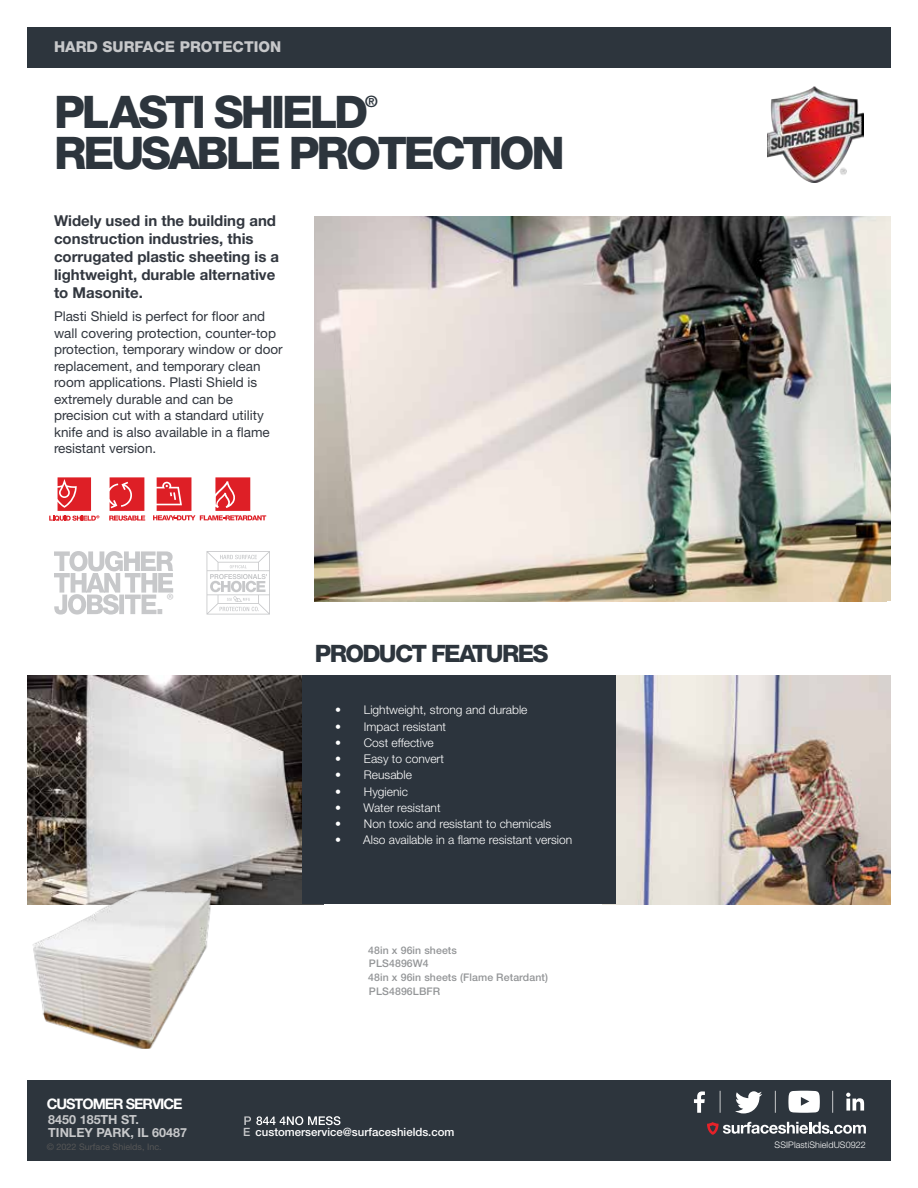
<style>
.page{position:relative;width:918px;height:1188px;background:#fff}
.page>*{position:absolute;margin:0;border:0;box-sizing:border-box;transform-origin:0 0}
.t1{font:800 45px "Helvetica Neue LT Pro";letter-spacing:-.07em;color:#2d353d}
.t2{font:800 24px "Helvetica Neue LT Pro";letter-spacing:-.07em;color:#2d353d}
.t3{font:18px "Myriad Pro";color:#c7c8ca}
.t4{font:700 15.75px "Helvetica Neue LT Pro";color:#2d353d}
.t5{font:700 15px/18px "Helvetica Neue LT Pro";color:#32373f}
.t6{font:800 15px "Helvetica Neue LT Pro";color:#c7c8ca}
.t7{font:700 14.55px "Helvetica Neue LT Pro";letter-spacing:-.07em;color:#fff}
.t8{font:13.5px/16.5px "Helvetica Neue LT Pro";color:#32373f}
.t9{font:700 12.6px/12.6px "Helvetica Neue LT Pro";color:#c7c8ca}
.t10{font:300 12px "Helvetica Neue LT Pro";color:#fff}
.t11{font:500 11.4px "Helvetica Neue LT Pro";color:#fff}
.t12{font:500 10.5px/13.8px "Helvetica Neue LT Pro";letter-spacing:.01em;color:#939597}
.t13{font:9px "Helvetica Neue LT Pro";color:#565656}
.t14{font:300 9px "Helvetica Neue LT Pro";letter-spacing:.01em;color:#fff}
.s1{color:#c7c8ca}
</style>
<div class="page">
<div style="left:27px;top:27px;width:864px;height:41px;background:#2d353d"></div>
<div style="left:27px;top:1080px;width:864px;height:81px;background:#2d353d"></div>
<svg style="left:54px;top:551px;width:119px;height:64px"></svg>
<svg style="left:207px;top:551px;width:63px;height:64px"></svg>
<img style="left:315px;top:217px;width:576px;height:385px">
<img style="left:616px;top:675px;width:275px;height:229px">
<img style="left:27px;top:675px;width:275px;height:229px">
<div style="left:302px;top:675px;width:314px;height:229px;background:#2c343d"></div>
<img style="left:27px;top:888px;width:194px;height:161px">
<svg style="left:244px;top:1116px;width:97px;height:9px"></svg>
<svg style="left:707px;top:1122px;width:159px;height:13px"></svg>
<svg style="left:694px;top:1091px;width:11px;height:22px"></svg>
<svg style="left:846px;top:1093px;width:18px;height:18px"></svg>
<svg style="left:788px;top:1091px;width:32px;height:22px"></svg>
<svg style="left:735px;top:1091px;width:27px;height:22px"></svg>
<svg style="left:720px;top:1091px;width:1px;height:22px"></svg>
<svg style="left:775px;top:1091px;width:1px;height:22px"></svg>
<svg style="left:832px;top:1091px;width:1px;height:22px"></svg>
<img style="left:768px;top:87px;width:96px;height:96px">
<svg style="left:109px;top:477px;width:36px;height:44px;background:#e6595e"></svg>
<svg style="left:153px;top:477px;width:113px;height:43px"></svg>
<svg style="left:49px;top:477px;width:50px;height:44px"></svg>
<p class="t6" style="left:54px;top:38px;width:229px">HARD SURFACE PROTECTION</p>
<h1 class="t1" style="left:54px;top:85px;width:316px">PLASTI SHIELD</h1>
<p class="t4" style="left:365px;top:92px;width:14px">®</p>
<h1 class="t1" style="left:54px;top:126px;width:512px">REUSABLE PROTECTION</h1>
<p class="t5" style="left:54px;top:211px;width:227px">Widely used in the building and construction industries, this corrugated plastic sheeting is a lightweight, durable alternative to Masonite.</p>
<p class="t8" style="left:54px;top:308px;width:230px">Plasti Shield is perfect for floor and wall covering protection, counter-top protection, temporary window or door replacement, and temporary clean room applications. Plasti Shield is extremely durable and can be precision cut with a standard utility knife and is also available in a flame resistant version.</p>
<h3 class="t3" style="left:166px;top:589px;width:9px">®</h3>
<p class="t7" style="left:47px;top:1095px;width:137px">CUSTOMER SERVICE</p>
<p class="t9" style="left:48px;top:1113px;width:140px">8450 185TH ST.<br>TINLEY PARK, IL 60487</p>
<h2 class="t2" style="left:315px;top:639px;width:235px">PRODUCT FEATURES</h2>
<p class="t10" style="left:335px;top:703px;width:194px">• Lightweight, strong and durable</p>
<p class="t10" style="left:335px;top:719px;width:113px">• Impact resistant</p>
<p class="t10" style="left:335px;top:735px;width:100px">• Cost effective</p>
<p class="t10" style="left:335px;top:751px;width:110px">• Easy to convert</p>
<p class="t10" style="left:335px;top:768px;width:78px">• Reusable</p>
<p class="t10" style="left:335px;top:784px;width:74px">• Hygienic</p>
<p class="t10" style="left:335px;top:800px;width:107px">• Water resistant</p>
<p class="t10" style="left:335px;top:817px;width:218px">• Non toxic and resistant to chemicals</p>
<p class="t10" style="left:335px;top:833px;width:239px">• Also available in a flame resistant version</p>
<p class="t12" style="left:368px;top:943px;width:181px">48in x 96in sheets<br>PLS4896W4<br>48in x 96in sheets (Flame Retardant)<br>PLS4896LBFR</p>
<p class="t11" style="left:243px;top:1125px;width:213px"><span class="s1">E</span> customerservice@surfaceshields.com</p>
<p class="t13" style="left:47px;top:1142px;width:116px">© 2022 Surface Shields, Inc.</p>
<p class="t14" style="left:775px;top:1139px;width:93px">SSIPlastiShieldUS0922</p>
</div>
